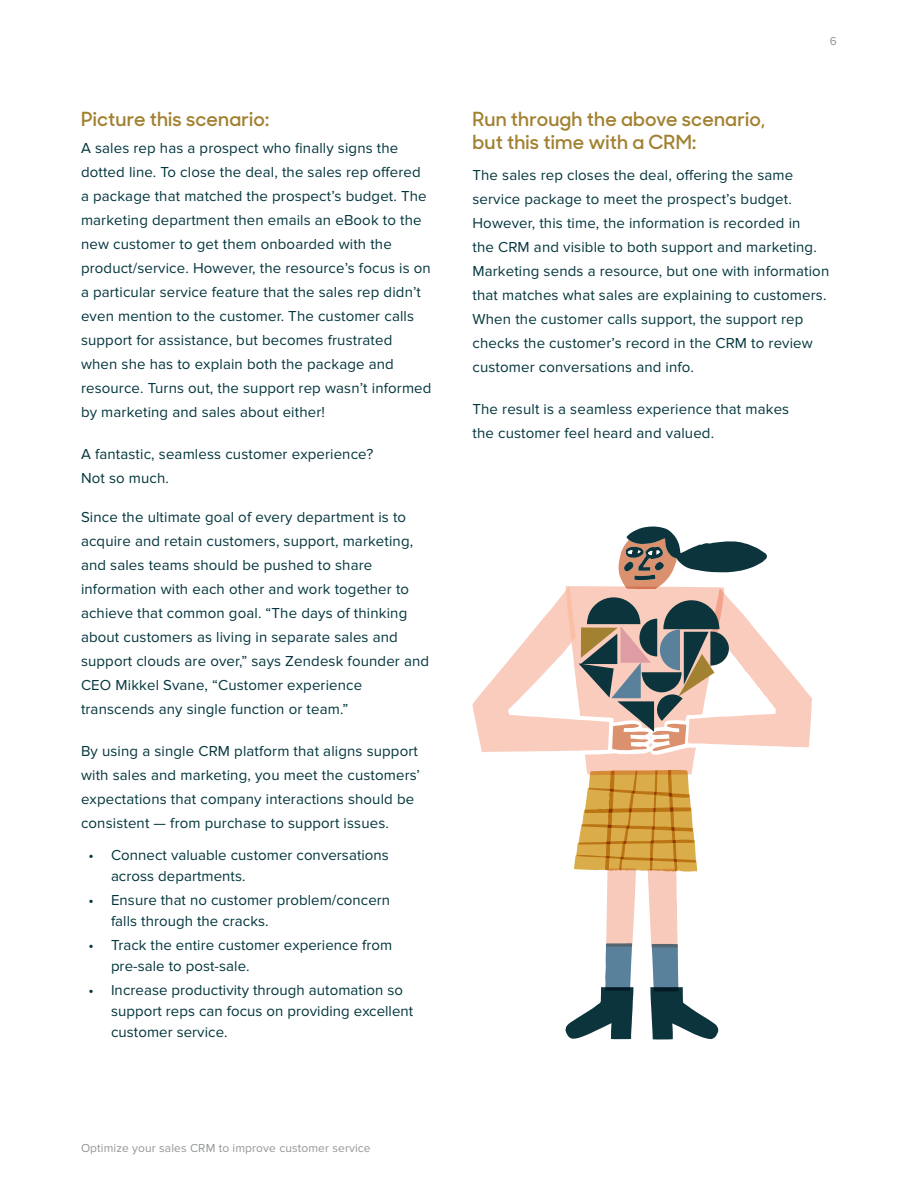
<style>
.page{position:relative;width:918px;height:1188px;background:#fff}
.page>*{position:absolute;margin:0;border:0;box-sizing:border-box;transform-origin:0 0}
.Header_4{font:600 19.5px/22.5px "Sharp Sans No 1";letter-spacing:.01em;color:#a28131}
.Text_2{font:15px/24px "Proxima Nova";letter-spacing:.01em;color:#03363d}
.t1{font:12px "Proxima Nova";letter-spacing:.01em;color:#939598}
</style>
<div class="page">
<svg style="left:472px;top:526px;width:340px;height:514px"></svg>
<svg style="left:581px;top:627px;width:37px;height:31px"></svg>
<p class="Header_4" style="left:81px;top:106px;width:190px">Picture this scenario:</p>
<p class="Text_2" style="left:81px;top:136px;width:352px">A sales rep has a prospect who finally signs the dotted line. To close the deal, the sales rep offered a package that matched the prospect’s budget. The marketing department then emails an eBook to the new customer to get them onboarded with the product/service. However, the resource’s focus is on a particular service feature that the sales rep didn’t even mention to the customer. The customer calls support for assistance, but becomes frustrated when she has to explain both the package and resource. Turns out, the support rep wasn’t informed by marketing and sales about either!</p>
<p class="Text_2" style="left:81px;top:442px;width:294px">A fantastic, seamless customer experience?<br>Not so much.</p>
<p class="Text_2" style="left:81px;top:505px;width:350px">Since the ultimate goal of every department is to acquire and retain customers, support, marketing, and sales teams should be pushed to share information with each other and work together to achieve that common goal. “The days of thinking about customers as living in separate sales and support clouds are over,” says Zendesk founder and CEO Mikkel Svane, “Customer experience transcends any single function or team.”</p>
<p class="Text_2" style="left:81px;top:739px;width:341px">By using a single CRM platform that aligns support with sales and marketing, you meet the customers’ expectations that company interactions should be consistent — from purchase to support issues.</p>
<p class="Text_2" style="left:111px;top:844px;width:279px;line-height:21px;text-indent:-22px">• Connect valuable customer conversations across departments.</p>
<p class="Text_2" style="left:111px;top:889px;width:281px;line-height:21px;text-indent:-22px">• Ensure that no customer problem/concern falls through the cracks.</p>
<p class="Text_2" style="left:111px;top:934px;width:283px;line-height:21px;text-indent:-22px">• Track the entire customer experience from pre-sale to post-sale.</p>
<p class="Text_2" style="left:111px;top:979px;width:304px;line-height:21px;text-indent:-22px">• Increase productivity through automation so support reps can focus on providing excellent customer service.</p>
<p class="t1" style="left:830px;top:34px;width:9px">6</p>
<p class="Header_4" style="left:472px;top:106px;width:294px">Run through the above scenario, but this time with a CRM:</p>
<p class="Text_2" style="left:472px;top:163px;width:358px">The sales rep closes the deal, offering the same service package to meet the prospect’s budget.<br>However, this time, the information is recorded in<br>the CRM and visible to both support and marketing.<br>Marketing sends a resource, but one with information that matches what sales are explaining to customers.<br>When the customer calls support, the support rep checks the customer’s record in the CRM to review customer conversations and info.</p>
<p class="Text_2" style="left:472px;top:397px;width:318px">The result is a seamless experience that makes the customer feel heard and valued.</p>
<p class="t1" style="left:81px;top:1141px;width:291px">Optimize your sales CRM to improve customer service</p>
</div>
